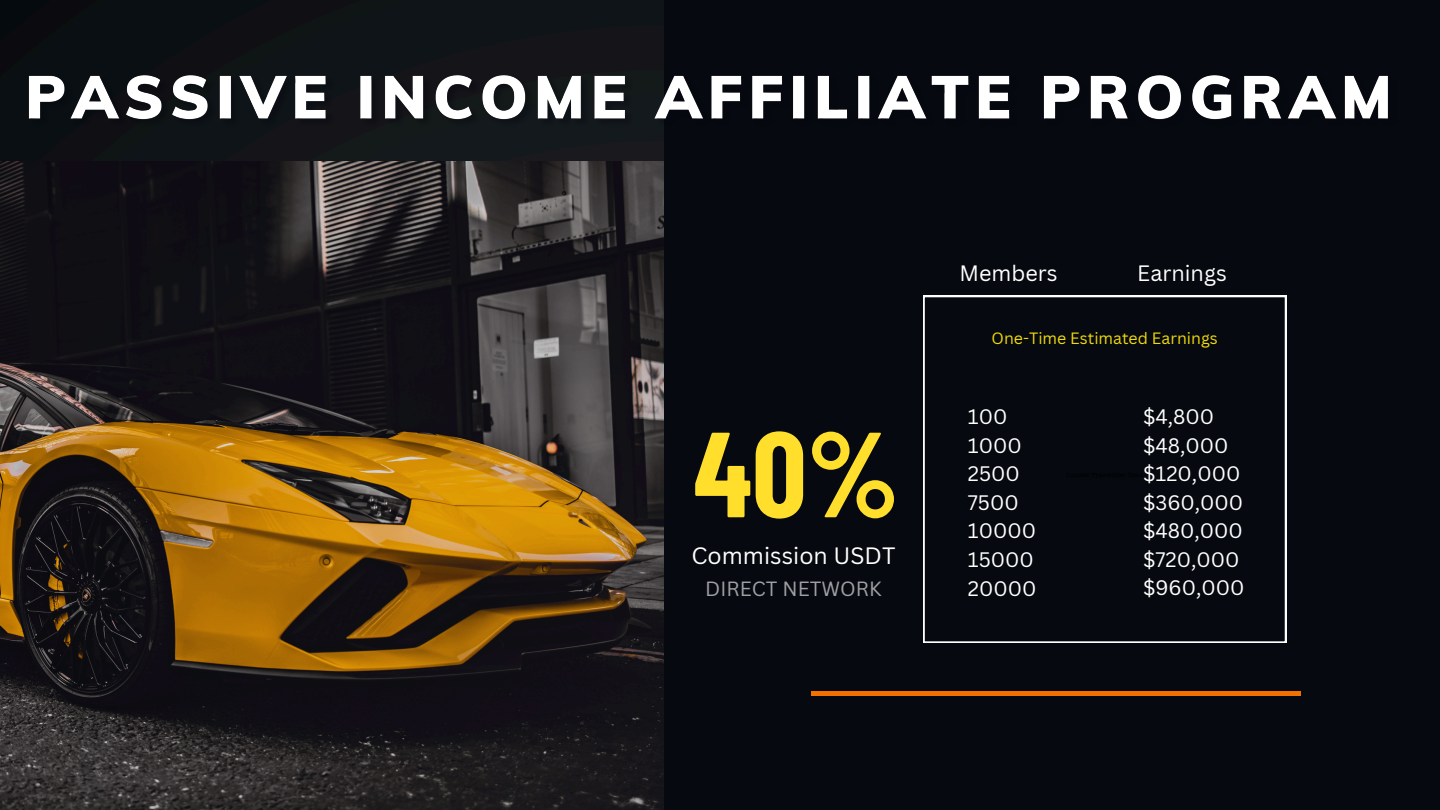
<style>
.page{position:relative;width:1440px;height:810px;background:#06090f}
.page>*{position:absolute;margin:0;border:0;box-sizing:border-box;transform-origin:0 0}
.t1{font:700 120.8px "Barlow Condensed";color:#ffdf2b}
.t2{font:23px "Canva Sans";color:#fff}
.t3{font:21.7px "Canva Sans";color:#fff}
.t4{font:20.4px/28.5px "Canva Sans";color:#fff}
.t5{font:20px "Canva Sans";color:#9fa0a4}
.t6{font:15.9px "Canva Sans";color:#f1da09}
</style>
<div class="page">
<div style="left:811px;top:691px;width:489px;height:5px;background:#f27100"></div>
<img style="left:0;top:0;width:664px;height:162px">
<img style="left:24px;top:58px;width:1364px;height:76px">
<svg style="left:923px;top:296px;width:363px;height:347px"></svg>
<img style="left:0;top:162px;width:664px;height:648px">
<h6 class="t1" style="left:694px;top:396px;width:207px">40%</h6>
<h1 class="t2" style="left:691px;top:539px;width:206px">Commission USDT</h1>
<h3 class="t5" style="left:705px;top:575px;width:178px">DIRECT NETWORK</h3>
<h3 class="t3" style="left:960px;top:258px;width:100px">Members</h3>
<h3 class="t3" style="left:1137px;top:258px;width:91px">Earnings</h3>
<h5 class="t6" style="left:992px;top:327px;width:228px">One-Time Estimated Earnings</h5>
<p class="t4" style="left:968px;top:402px;width:70px">100<br>1000<br>2500<br>7500<br>10000<br>15000<br>20000</p>
<h5 class="t4" style="left:1143px;top:402px;width:103px">$4,800 $48,000 $120,000 $360,000 $480,000 $720,000 $960,000</h5>
</div>
